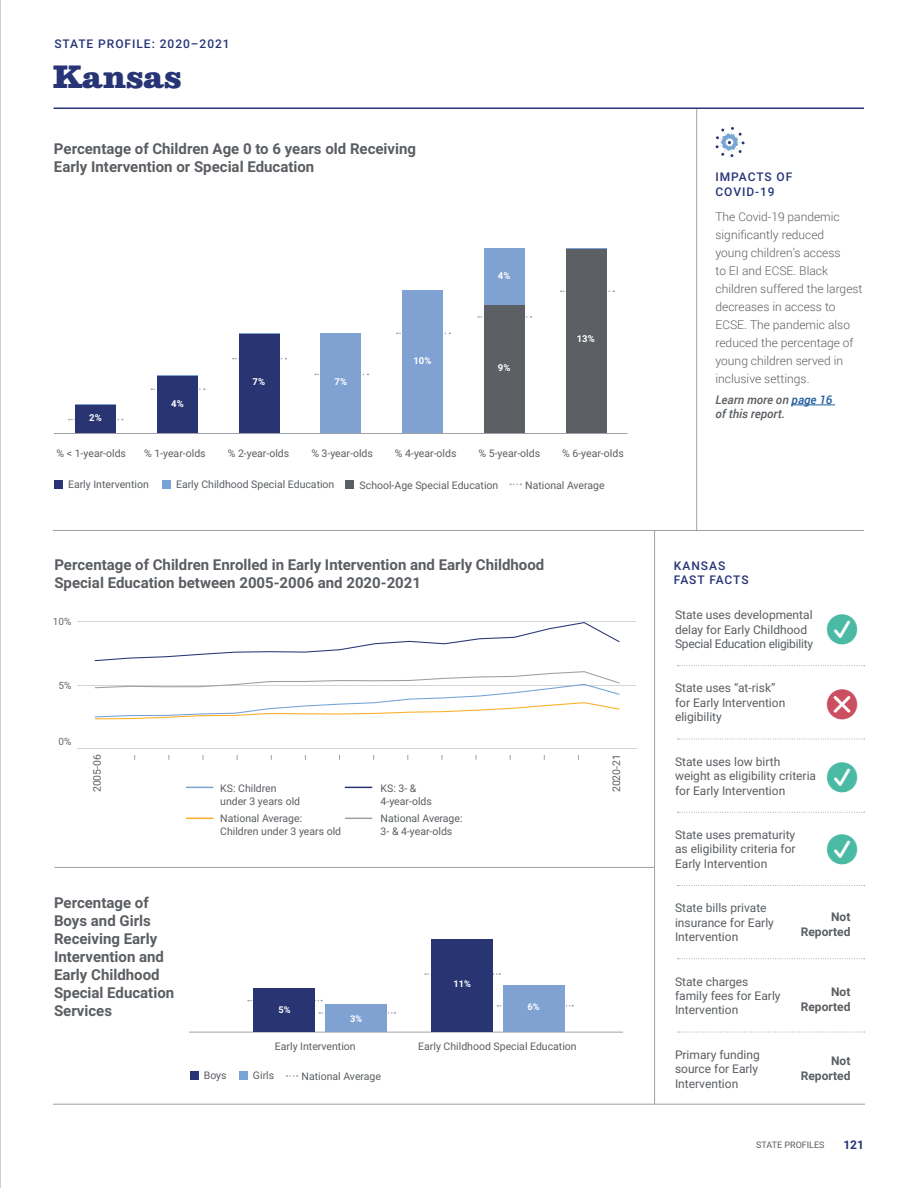
<style>
.page{position:relative;width:918px;height:1188px;background:#fff}
.page>*{position:absolute;margin:0;border:0;box-sizing:border-box;transform-origin:0 0}
.t1{font:900 30px "Besley";color:#273577}
.t2{font:700 15px/18px "Roboto";color:#5a5e62}
.t3{font:12px/14.4px "Roboto";color:#5a5e62}
.t4{font:300 12px/18px "Roboto";color:#5a5e62}
.Eyebrow_-_small_-_H3{font:500 12px/15px "Roboto";letter-spacing:.08em;color:#273577}
.t5{font:700 12px/15px "Roboto";color:#5a5e62;text-align:right}
.t6{font:italic 500 12px/14.4px "Roboto";color:#5a5e62}
.t7{font:700 12px "Roboto";color:#273577}
.t8{font:10.5px/12.6px "Roboto";color:#5a5e62}
.t9{font:10.05px "Roboto";color:#666767}
.t10{font:700 9.6px "Roboto";color:#fff}
.t11{font:700 9.3px "Roboto";color:#fff}
.t12{font:9px "Roboto";color:#5a5e62}
.s1{color:#215e9e}
</style>
<div class="page">
<svg style="left:319px;top:1012px;width:77px;height:2px"></svg>
<svg style="left:425px;top:973px;width:75px;height:2px"></svg>
<svg style="left:497px;top:1005px;width:76px;height:2px"></svg>
<hr style="left:53px;top:530px;width:811px;height:1px;background:#9da0a6">
<hr style="left:53px;top:1104px;width:812px;height:1px;background:#9da0a6">
<hr style="left:654px;top:530px;width:1px;height:574px;background:#9da0a6">
<hr style="left:696px;top:109px;width:1px;height:422px;background:#9da0a6">
<hr style="left:54px;top:867px;width:601px;height:1px;background:#9da0a6">
<hr style="left:54px;top:107px;width:810px;height:2px;background:#273577">
<hr style="left:792px;top:405px;width:43px;height:1px;background:#215e9e">
<div style="left:54px;top:480px;width:8px;height:9px;background:#273577"></div>
<div style="left:162px;top:480px;width:8px;height:9px;background:#76a4d7"></div>
<div style="left:346px;top:481px;width:8px;height:8px;background:#5b5e63"></div>
<svg style="left:187px;top:787px;width:26px;height:1px"></svg>
<svg style="left:345px;top:787px;width:27px;height:1px"></svg>
<svg style="left:345px;top:818px;width:27px;height:1px"></svg>
<hr style="left:54px;top:433px;width:574px;height:1px;background:#9da0a6">
<svg style="left:678px;top:665px;width:187px;height:1px"></svg>
<svg style="left:678px;top:739px;width:187px;height:1px"></svg>
<svg style="left:678px;top:812px;width:187px;height:1px"></svg>
<svg style="left:678px;top:885px;width:187px;height:1px"></svg>
<svg style="left:678px;top:958px;width:187px;height:1px"></svg>
<svg style="left:678px;top:1032px;width:187px;height:1px"></svg>
<svg style="left:286px;top:1075px;width:12px;height:2px"></svg>
<div style="left:191px;top:1071px;width:8px;height:9px;background:#273577"></div>
<div style="left:240px;top:1071px;width:8px;height:9px;background:#76a4d7"></div>
<hr style="left:189px;top:1032px;width:434px;height:1px;background:#9da0a6">
<svg style="left:187px;top:818px;width:26px;height:1px"></svg>
<svg style="left:151px;top:388px;width:54px;height:2px"></svg>
<svg style="left:478px;top:316px;width:54px;height:2px"></svg>
<svg style="left:716px;top:127px;width:29px;height:30px"></svg>
<hr style="left:0;top:0;width:1px;height:1188px;background:#c9c9cc">
<div style="left:325px;top:1004px;width:62px;height:28px;background:#7fa2d2"></div>
<div style="left:254px;top:988px;width:61px;height:44px;background:#283572"></div>
<div style="left:504px;top:986px;width:61px;height:46px;background:#7fa2d2"></div>
<div style="left:432px;top:939px;width:61px;height:93px;background:#283572"></div>
<div style="left:566px;top:248px;width:41px;height:185px;background:#5c5f64"></div>
<div style="left:484px;top:304px;width:41px;height:129px;background:#5c5f64"></div>
<hr style="left:239px;top:433px;width:40px;height:1px;background:#5c5f64">
<hr style="left:157px;top:433px;width:41px;height:1px;background:#5c5f64">
<hr style="left:75px;top:433px;width:41px;height:1px;background:#5c5f64">
<hr style="left:484px;top:304px;width:41px;height:1px;background:#283572">
<hr style="left:403px;top:433px;width:40px;height:1px;background:#283572">
<hr style="left:321px;top:433px;width:40px;height:1px;background:#283572">
<div style="left:239px;top:333px;width:40px;height:100px;background:#283572"></div>
<div style="left:157px;top:375px;width:41px;height:58px;background:#283572"></div>
<div style="left:75px;top:404px;width:41px;height:29px;background:#283572"></div>
<hr style="left:566px;top:248px;width:41px;height:1px;background:#7fa2d2">
<div style="left:484px;top:248px;width:41px;height:56px;background:#7fa2d2"></div>
<div style="left:403px;top:290px;width:40px;height:143px;background:#7fa2d2"></div>
<div style="left:321px;top:333px;width:40px;height:100px;background:#7fa2d2"></div>
<hr style="left:239px;top:333px;width:40px;height:1px;background:#7fa2d2">
<hr style="left:157px;top:375px;width:41px;height:1px;background:#7fa2d2">
<hr style="left:75px;top:404px;width:41px;height:1px;background:#7fa2d2">
<hr style="left:77px;top:685px;width:559px;height:1px;background:#d4d4d4">
<hr style="left:77px;top:622px;width:559px;height:1px;background:#d4d4d4">
<svg style="left:95px;top:671px;width:525px;height:48px"></svg>
<svg style="left:95px;top:622px;width:525px;height:39px"></svg>
<hr style="left:77px;top:748px;width:560px;height:1px;background:#d4d4d4">
<h3 class="Eyebrow_-_small_-_H3" style="left:54px;top:35px;width:177px">STATE PROFILE: 2020–2021</h3>
<h3 class="t1" style="left:53px;top:56px;width:130px">Kansas</h3>
<p class="t2" style="left:54px;top:139px;width:364px">Percentage of Children Age 0 to 6 years old Receiving<br>Early Intervention or Special Education</p>
<p class="t10" style="left:89px;top:410px;width:14px">2%</p>
<p class="t10" style="left:171px;top:396px;width:14px">4%</p>
<p class="t10" style="left:253px;top:375px;width:14px">7%</p>
<p class="t10" style="left:335px;top:375px;width:14px">7%</p>
<p class="t10" style="left:413px;top:354px;width:19px">10%</p>
<p class="t10" style="left:498px;top:269px;width:14px">4%</p>
<p class="t10" style="left:498px;top:361px;width:14px">9%</p>
<p class="t10" style="left:577px;top:332px;width:19px">13%</p>
<p class="t8" style="left:57px;top:446px;width:71px">% &lt; 1-year-olds</p>
<p class="t8" style="left:144px;top:446px;width:63px">% 1-year-olds</p>
<p class="t8" style="left:228px;top:446px;width:63px">% 2-year-olds</p>
<p class="t8" style="left:311px;top:446px;width:63px">% 3-year-olds</p>
<p class="t8" style="left:395px;top:446px;width:63px">% 4-year-olds</p>
<p class="t8" style="left:479px;top:446px;width:63px">% 5-year-olds</p>
<p class="t8" style="left:562px;top:446px;width:63px">% 6-year-olds</p>
<p class="t8" style="left:525px;top:478px;width:81px">National Average</p>
<p class="t8" style="left:68px;top:478px;width:82px">Early Intervention</p>
<p class="t8" style="left:176px;top:478px;width:160px">Early Childhood Spe cial Education</p>
<p class="t8" style="left:360px;top:478px;width:140px">School-Age Special Education</p>
<p class="t2" style="left:54px;top:555px;width:491px">Percentage of Children Enrolled in Early Intervention and Early Childhood<br>Special Education between 2005-2006 and 2020-2021</p>
<p class="t9" style="left:53px;top:615px;width:20px">10%</p>
<p class="t9" style="left:59px;top:678px;width:14px">5%</p>
<p class="t9" style="left:59px;top:735px;width:14px">0%</p>
<p class="t8" style="left:90px;top:792px;width:40px;rotate:-90deg">2005-06</p>
<p class="t8" style="left:610px;top:792px;width:40px;rotate:-90deg">2020-21</p>
<p class="t8" style="left:220px;top:782px;width:81px">KS: Children under 3 years old</p>
<p class="t8" style="left:381px;top:782px;width:53px">KS: 3- &amp;<br>4-year-olds</p>
<p class="t8" style="left:220px;top:812px;width:122px">National Average:<br>Children under 3 years old</p>
<p class="t8" style="left:381px;top:812px;width:84px">National Average:<br>3- &amp; 4-year-olds</p>
<p class="t2" style="left:54px;top:893px;width:122px">Percentage of<br>Boys and Girls<br>Receiving Early<br>Intervention and<br>Early Childhood<br>Special Education<br>Services</p>
<p class="t11" style="left:278px;top:1004px;width:14px">5%</p>
<p class="t11" style="left:350px;top:1012px;width:14px">3%</p>
<p class="t11" style="left:453px;top:978px;width:19px">11%</p>
<p class="t11" style="left:528px;top:1001px;width:14px">6%</p>
<p class="t8" style="left:275px;top:1040px;width:82px">Early Intervention</p>
<p class="t8" style="left:418px;top:1040px;width:160px">Early Childhood Special Education</p>
<p class="t8" style="left:204px;top:1069px;width:24px">Boys</p>
<p class="t8" style="left:253px;top:1069px;width:23px">Girls</p>
<p class="t8" style="left:302px;top:1070px;width:81px">National Average</p>
<p class="Eyebrow_-_small_-_H3" style="left:716px;top:169px;width:78px">IMPACTS OF<br>COVID-19</p>
<p class="t4" style="left:716px;top:207px;width:149px">The Covid-19 pandemic significantly reduced<br>young children’s access<br>to EI and ECSE. Black children suffered the largest decreases in access to<br>ECSE. The pandemic also reduced the percentage of young children served in inclusive settings.</p>
<p class="t6" style="left:716px;top:392px;width:118px">Learn more on <span class="s1">page 16 </span>of this report.</p>
<h3 class="Eyebrow_-_small_-_H3" style="left:674px;top:557px;width:53px">KANSAS</h3>
<h3 class="Eyebrow_-_small_-_H3" style="left:674px;top:572px;width:76px">FAST FACTS</h3>
<p class="t3" style="left:675px;top:607px;width:140px">State uses developmental delay for Early Childhood<br>Special Education eligibility</p>
<p class="t3" style="left:675px;top:681px;width:112px">State uses “at-risk” for Early Intervention eligibility</p>
<p class="t3" style="left:675px;top:754px;width:143px">State uses low birth weight as eligibility criteria for Early Intervention</p>
<p class="t3" style="left:675px;top:827px;width:122px;text-align:justify">State uses prematurity as eligibility criteria for Early Intervention</p>
<p class="t3" style="left:675px;top:900px;width:100px">State bills private insurance for Early<br>Intervention</p>
<p class="t3" style="left:675px;top:974px;width:107px">State charges family fees for Early<br>Intervention</p>
<p class="t3" style="left:675px;top:1047px;width:86px">Primary funding source for Early<br>Intervention</p>
<h3 class="t5" style="left:801px;top:909px;width:51px">Not<br>Reported</h3>
<h3 class="t5" style="left:801px;top:984px;width:51px">Not<br>Reported</h3>
<h3 class="t5" style="left:801px;top:1053px;width:51px">Not<br>Reported</h3>
<p class="t12" style="left:756px;top:1138px;width:70px">STATE PROFILES</p>
<p class="t7" style="left:843px;top:1136px;width:22px">121</p>
</div>
